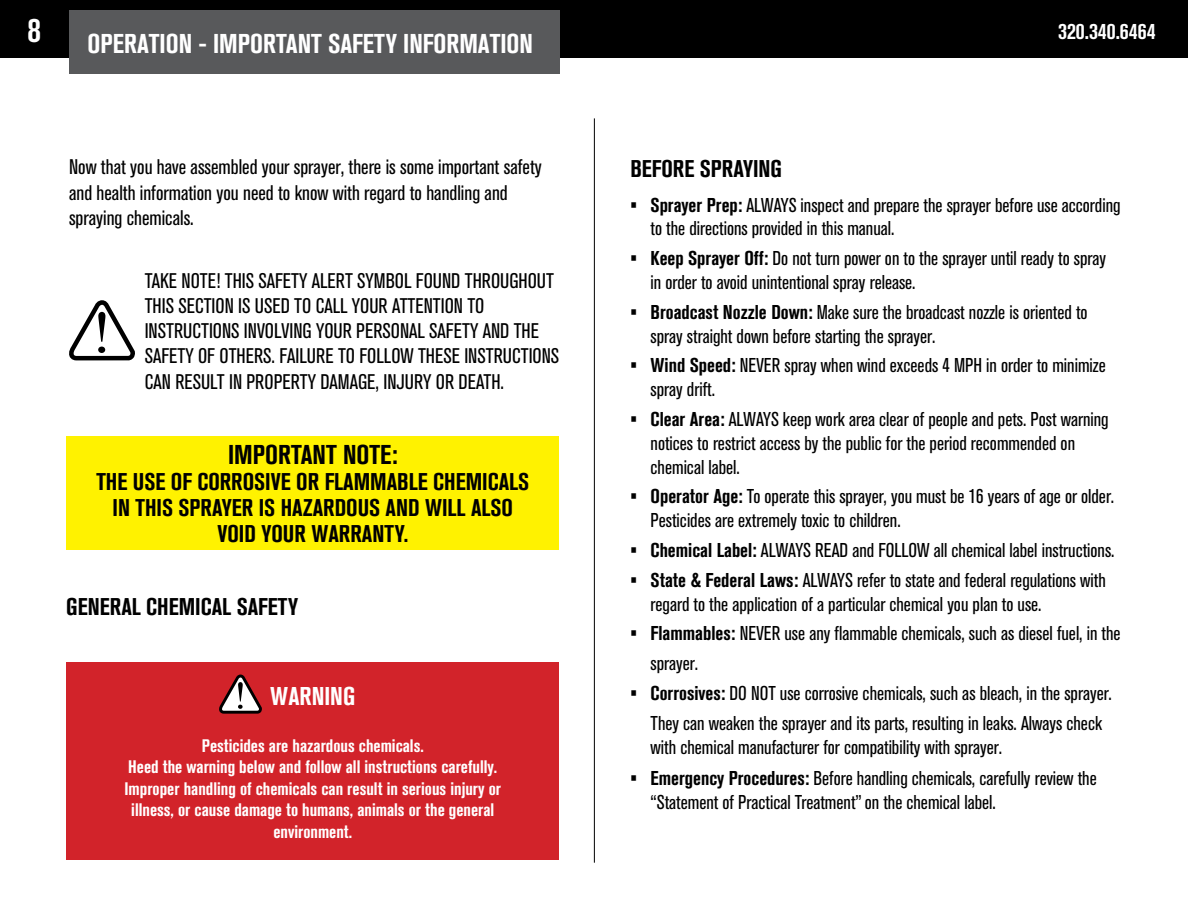
<style>
.page{position:relative;width:1188px;height:918px;background:#fff}
.page>*{position:absolute;margin:0;border:0;box-sizing:border-box;transform-origin:0 0}
.t1{font:700 condensed 34.5px "Akzidenz Grotesk BQ";color:#fff}
.t2{font:700 condensed 27px "Akzidenz Grotesk BQ";color:#fff}
.t3{font:700 condensed 27px "Akzidenz Grotesk BQ";color:#000}
.t4{font:700 condensed 25.5px "Akzidenz Grotesk BQ";color:#fff}
.t5{font:700 condensed 24px/26.1px "Akzidenz Grotesk BQ";color:#000;text-align:center}
.t6{font:700 condensed 22.5px "Akzidenz Grotesk BQ";color:#fff}
.t7{font:condensed 21px/25.2px "Akzidenz Grotesk BQ";color:#000}
.t8{font:condensed 19.8px/23.9px "Akzidenz Grotesk BQ";color:#000}
.t9{font:700 condensed 18px/21.6px "Akzidenz Grotesk BQ";color:#fff;text-align:center}
.s1{font-weight:700}
</style>
<div class="page">
<div style="left:0;top:0;width:1188px;height:58px;background:#000"></div>
<div style="left:69px;top:11px;width:490px;height:63px;background:#58595b"></div>
<svg style="left:69px;top:300px;width:66px;height:61px"></svg>
<hr style="left:594px;top:118px;width:1px;height:745px;background:#000">
<div style="left:66px;top:663px;width:493px;height:197px;background:#d2232a"></div>
<svg style="left:219px;top:674px;width:43px;height:40px"></svg>
<div style="left:66px;top:436px;width:493px;height:113px;background:#fff200"></div>
<h1 class="t1" style="left:28px;top:10px;width:15px">8</h1>
<p class="t6" style="left:1058px;top:18px;width:99px">320.340.6464</p>
<h2 class="t2" style="left:88px;top:28px;width:447px">OPERATION - IMPORTANT SAFETY INFORMATION</h2>
<p class="t7" style="left:69px;top:155px;width:474px">Now that you have assembled your sprayer, there is some important safety and health information you need to know with regard to handling and spraying chemicals.</p>
<p class="t7" style="left:145px;top:268px;width:416px">TAKE NOTE! THIS SAFETY ALERT SYMBOL FOUND THROUGHOUT THIS SECTION IS USED TO CALL YOUR ATTENTION TO INSTRUCTIONS INVOLVING YOUR PERSONAL SAFETY AND THE SAFETY OF OTHERS. FAILURE TO FOLLOW THESE INSTRUCTIONS CAN RESULT IN PROPERTY DAMAGE, INJURY OR DEATH.</p>
<h2 class="t3" style="left:228px;top:439px;width:171px">IMPORTANT NOTE:</h2>
<p class="t5" style="left:96px;top:469px;width:434px">THE USE OF CORROSIVE OR FLAMMABLE CHEMICALS<br>IN THIS SPRAYER IS HAZARDOUS AND WILL ALSO<br>VOID YOUR WARRANTY.</p>
<p class="t5" style="left:66px;top:594px;width:233px">GENERAL CHEMICAL SAFETY</p>
<p class="t4" style="left:270px;top:681px;width:86px">WARNING</p>
<p class="t9" style="left:125px;top:734px;width:378px">Pesticides are hazardous chemicals.<br>Heed the warning below and follow all instructions carefully.<br>Improper handling of chemicals can result in serious injury or illness, or cause damage to humans, animals or the general environment.</p>
<p class="t5" style="left:630px;top:156px;width:153px">BEFORE SPRAYING</p>
<p class="t8" style="left:651px;top:193px;width:471px;text-indent:-20px"><span class="s1">• Sprayer Prep:</span> ALWAYS inspect and prepare the sprayer before use according to the directions provided in this manual.</p>
<p class="t8" style="left:651px;top:247px;width:457px;text-indent:-20px"><span class="s1">• Keep Sprayer Off:</span> Do not turn power on to the sprayer until ready to spray in order to avoid unintentional spray release.</p>
<p class="t8" style="left:651px;top:300px;width:438px;text-indent:-20px"><span class="s1">• Broadcast Nozzle Down:</span> Make sure the broadcast nozzle is oriented to spray straight down before starting the sprayer.</p>
<p class="t8" style="left:651px;top:354px;width:457px;text-indent:-20px"><span class="s1">• Wind Speed:</span> NEVER spray when wind exceeds 4 MPH in order to minimize spray drift.</p>
<p class="t8" style="left:651px;top:408px;width:460px;text-indent:-20px"><span class="s1">• Clear Area:</span> ALWAYS keep work area clear of people and pets. Post warning notices to restrict access by the public for the period recommended on chemical label.</p>
<p class="t8" style="left:651px;top:485px;width:465px;text-indent:-20px"><span class="s1">• Operator Age:</span> To operate this sprayer, you must be 16 years of age or older.<br>Pesticides are extremely toxic to children.</p>
<p class="t8" style="left:630px;top:539px;width:486px"><span class="s1">• Chemical Label:</span> ALWAYS READ and FOLLOW all chemical label instructions.</p>
<p class="t8" style="left:651px;top:568px;width:457px;text-indent:-20px"><span class="s1">• State &amp; Federal Laws:</span> ALWAYS refer to state and federal regulations with regard to the application of a particular chemical you plan to use.</p>
<p class="t8" style="left:651px;top:619px;width:472px;line-height:29.7px;text-indent:-20px"><span class="s1">• Flammables:</span> NEVER use any flammable chemicals, such as diesel fuel, in the sprayer.</p>
<p class="t8" style="left:630px;top:679px;width:483px;line-height:29.7px;text-align:center"><span class="s1">• Corrosives:</span> DO NOT use corrosive chemicals, such as bleach, in the sprayer.<br>They can weaken the sprayer and its parts, resulting in leaks. Always check</p>
<p class="t8" style="left:651px;top:735px;width:353px">with chemical manufacturer for compatibility with sprayer.</p>
<p class="t8" style="left:651px;top:767px;width:448px;text-indent:-20px"><span class="s1">• Emergency Procedures:</span> Before handling chemicals, carefully review the “Statement of Practical Treatment” on the chemical label.</p>
</div>
